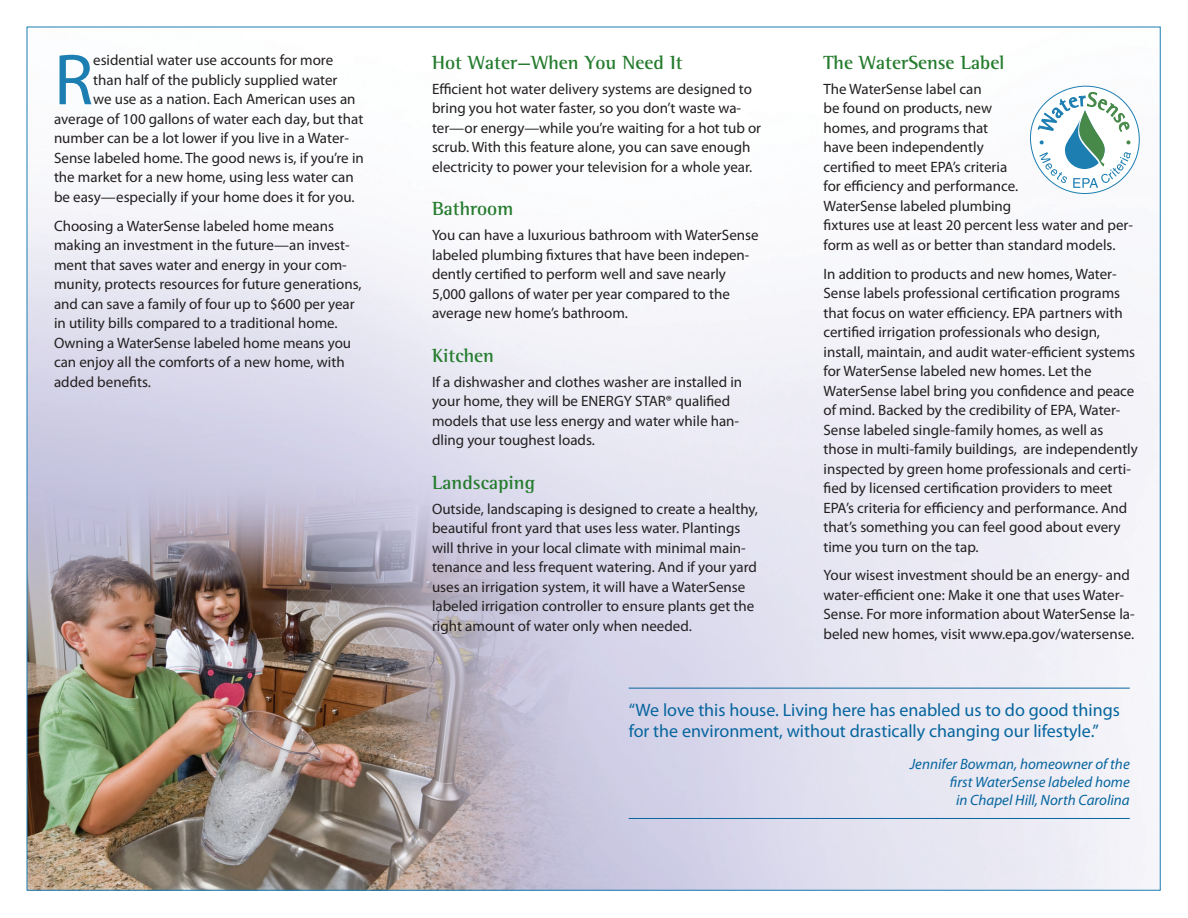
<style>
.page{position:relative;width:1188px;height:918px;background:#fff}
.page>*{position:absolute;margin:0;border:0;box-sizing:border-box;transform-origin:0 0}
.t1{font:72.9px "Myriad Pro";color:#1d7eb2}
.t2{font:700 19.5px "Rotis Semi Serif";color:#257c2e}
.t3{font:18px/21.6px "Myriad Pro";color:#06659e}
.t4{font:15px/19.5px "Myriad Pro";color:#231f20}
.t5{font:italic 15px/18px "Myriad Pro";color:#06659e;text-align:right}
</style>
<div class="page">
<img style="left:29px;top:202px;width:1130px;height:687px">
<hr style="left:629px;top:688px;width:501px;height:1px;background:#06659e">
<hr style="left:629px;top:818px;width:501px;height:1px;background:#06659e">
<svg style="left:1030px;top:85px;width:110px;height:109px"></svg>
<p class="t1" style="left:54px;top:35px;width:41px">R</p>
<p class="t4" style="left:93px;top:50px;width:242px">esidential water use accounts for more</p>
<p class="t4" style="left:93px;top:70px;width:246px">than half of the publicly supplied water</p>
<p class="t4" style="left:93px;top:89px;width:264px">we use as a nation. Each American uses an</p>
<p class="t4" style="left:54px;top:109px;width:311px">average of 100 gallons of water each day, but that</p>
<p class="t4" style="left:54px;top:128px;width:296px">number can be a lot lower if you live in a Water-</p>
<p class="t4" style="left:54px;top:148px;width:311px">Sense labeled home. The good news is, if you’re in</p>
<p class="t4" style="left:54px;top:167px;width:301px">the market for a new home, using less water can</p>
<p class="t4" style="left:54px;top:187px;width:302px">be easy—especially if your home does it for you.</p>
<p class="t4" style="left:54px;top:216px;width:309px">Choosing a WaterSense labeled home means making an investment in the future—an invest&shy;ment that saves water and energy in your com&shy;munity, protects resources for future generations, and can save a family of four up to $600 per year in utility bills compared to a traditional home.<br>Owning a WaterSense labeled home means you can enjoy all the comforts of a new home, with added benefits.</p>
<p class="t2" style="left:432px;top:50px;width:252px">Hot Water—When You Need It</p>
<p class="t4" style="left:432px;top:79px;width:331px">Efficient hot water delivery systems are designed to bring you hot water faster, so you don’t waste wa&shy;ter—or energy—while you’re waiting for a hot tub or scrub. With this feature alone, you can save enough electricity to power your television for a whole year.</p>
<p class="t2" style="left:432px;top:197px;width:83px">Bathroom</p>
<p class="t4" style="left:432px;top:225px;width:328px">You can have a luxurious bathroom with WaterSense labeled plumbing fixtures that have been indepen&shy;dently certified to perform well and save nearly 5,000 gallons of water per year compared to the average new home’s bathroom.</p>
<p class="t2" style="left:432px;top:344px;width:64px">Kitchen</p>
<p class="t4" style="left:432px;top:372px;width:312px">If a dishwasher and clothes washer are installed in your home, they will be ENERGY STAR® qualified models that use less energy and water while han&shy;dling your toughest loads.</p>
<p class="t2" style="left:432px;top:471px;width:105px">Landscaping</p>
<p class="t4" style="left:432px;top:499px;width:328px">Outside, landscaping is designed to create a healthy, beautiful front yard that uses less water. Plantings will thrive in your local climate with minimal main&shy;tenance and less frequent watering. And if your yard uses an irrigation system, it will have a WaterSense labeled irrigation controller to ensure plants get the right amount of water only when needed.</p>
<p class="t2" style="left:824px;top:50px;width:182px">The WaterSense Label</p>
<p class="t4" style="left:824px;top:79px;width:311px">The WaterSense label can<br>be found on products, new<br>homes, and programs that<br>have been independently<br>certified to meet EPA’s criteria<br>for efficiency and performance.<br>WaterSense labeled plumbing<br>fixtures use at least 20 percent less water and per&shy;form as well as or better than standard models.</p>
<p class="t4" style="left:824px;top:264px;width:316px">In addition to products and new homes, Water-Sense labels professional certification programs that focus on water efficiency. EPA partners with certified irrigation professionals who design, install, maintain, and audit water-efficient systems for WaterSense labeled new homes. Let the WaterSense label bring you confidence and peace of mind. Backed by the credibility of EPA, Water-Sense labeled single-family homes, as well as those in multi-family buildings, are independently inspected by green home professionals and certi&shy;fied by licensed certification providers to meet EPA’s criteria for efficiency and performance. And that’s something you can feel good about every time you turn on the tap.</p>
<p class="t4" style="left:824px;top:565px;width:312px">Your wisest investment should be an energy- and water-efficient one: Make it one that uses Water-Sense. For more information about WaterSense la&shy;beled new homes, visit www.epa.gov/watersense.</p>
<p class="t3" style="left:629px;top:698px;width:493px">“We love this house. Living here has enabled us to do good things for the environment, without drastically changing our lifestyle.”</p>
<p class="t5" style="left:910px;top:754px;width:222px">Jennifer Bowman, homeowner of the first WaterSense labeled home<br>in Chapel Hill, North Carolina</p>
</div>
